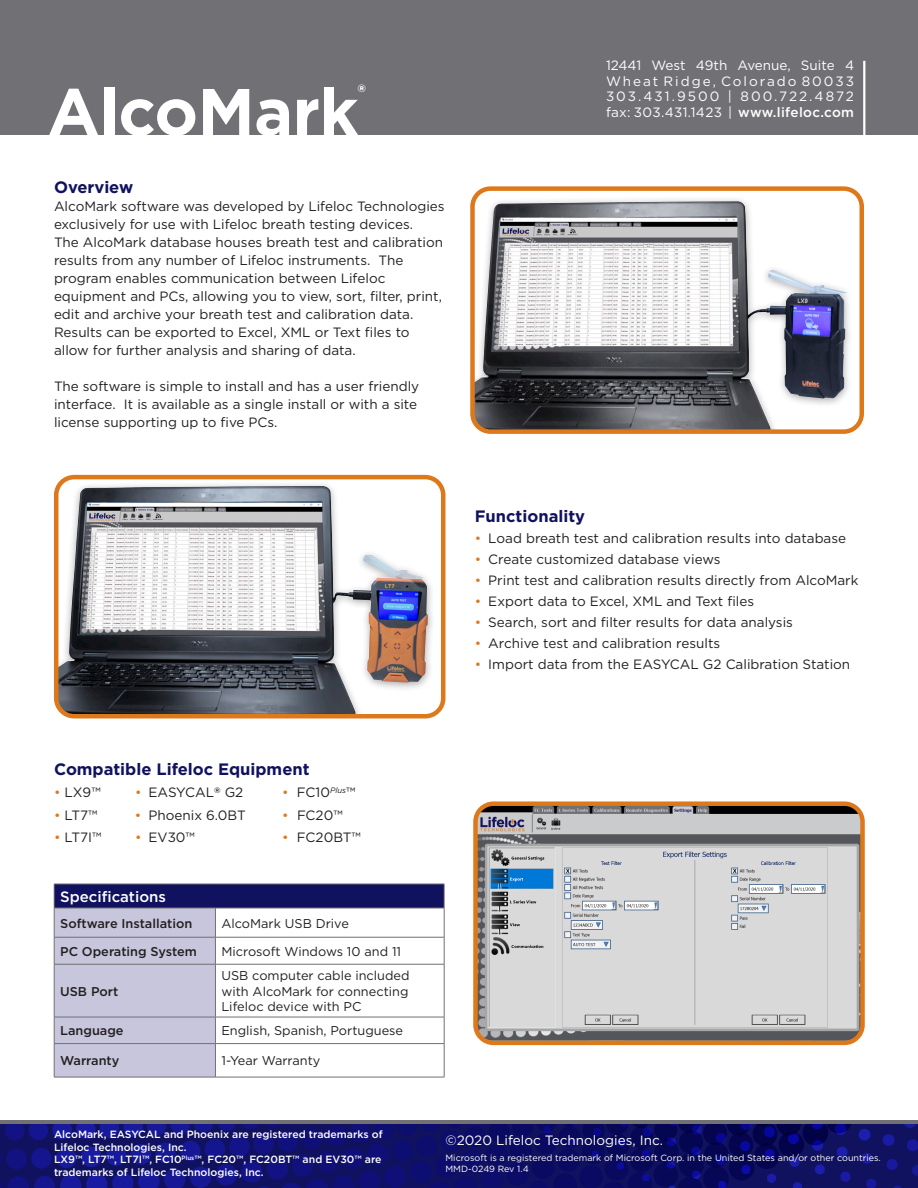
<style>
.page{position:relative;width:918px;height:1188px;background:#fff}
.page>*{position:absolute;margin:0;border:0;box-sizing:border-box;transform-origin:0 0}
.t1{font:700 66px "Gotham";letter-spacing:-.01em;color:#fff}
.t2{font:700 21.9px "Gotham";color:#fff}
.Brochure_bullets{font:700 16.5px "Gotham";color:#11125f}
.t3{font:500 15px "Gotham";color:#fff}
.Brochure_bullets-2{font:13.5px/18px "Gotham";color:#231f20}
.t4{font:13.5px "Gotham";letter-spacing:.01em;color:#fff}
.t5{font:13.5px "Gotham";letter-spacing:.15em;color:#fff}
.Brochure_bullets-3{font:12.75px/15.3px "Gotham";color:#231f20;text-align:justify}
.Brochure_bullets-4{font:500 12.75px "Gotham";color:#231f20}
.t6{font:500 10.5px/12.6px "Gotham";color:#fff}
.t7{font:9px "Gotham";color:#fff}
.s1{font-weight:500}
.s2{color:#de791b}
</style>
<div class="page">
<svg style="left:0;top:1124px;width:918px;height:64px;background:#0e0f6a"></svg>
<div style="left:0;top:0;width:918px;height:135px;background:#717074"></div>
<hr style="left:0;top:1120px;width:918px;height:4px;background:#717074">
<hr style="left:863px;top:61px;width:2px;height:95px;background:#fff">
<div style="left:472px;top:196px;width:382px;height:236px;background:#231f20;opacity:.35"></div>
<img style="left:487px;top:201px;width:248px;height:111px">
<div style="left:470px;top:186px;width:394px;height:248px;border:4px solid #de791b;border-radius:18px"></div>
<div style="left:56px;top:481px;width:379px;height:235px;background:#231f20;opacity:.35"></div>
<img style="left:75px;top:486px;width:246px;height:82px">
<div style="left:54px;top:475px;width:391px;height:243px;border:4px solid #de791b;border-radius:18px"></div>
<img style="left:478px;top:806px;width:382px;height:234px">
<div style="left:473px;top:801px;width:392px;height:244px;border:4px solid #de791b;border-radius:18px"></div>
<div style="left:54px;top:884px;width:390px;height:24px;background:#11125f"></div>
<hr style="left:215px;top:884px;width:229px;height:1px;background:#717074">
<hr style="left:215px;top:908px;width:229px;height:1px;background:#717074">
<hr style="left:215px;top:937px;width:229px;height:1px;background:#717074">
<svg style="left:444px;top:884px;width:1px;height:80px"></svg>
<hr style="left:215px;top:964px;width:229px;height:1px;background:#717074">
<hr style="left:444px;top:964px;width:1px;height:53px;background:#717074">
<hr style="left:215px;top:1017px;width:229px;height:1px;background:#717074">
<svg style="left:54px;top:884px;width:162px;height:193px;background:#aeadc9"></svg>
<svg style="left:444px;top:1017px;width:1px;height:26px"></svg>
<hr style="left:54px;top:1043px;width:161px;height:1px;background:#717074">
<hr style="left:54px;top:1044px;width:1px;height:33px;background:#717074">
<hr style="left:215px;top:1043px;width:229px;height:1px;background:#717074">
<hr style="left:215px;top:1044px;width:1px;height:33px;background:#717074">
<hr style="left:444px;top:1044px;width:1px;height:33px;background:#717074">
<hr style="left:54px;top:1077px;width:161px;height:1px;background:#717074">
<hr style="left:215px;top:1077px;width:229px;height:1px;background:#717074">
<h1 class="t1" style="left:48px;top:68px;width:312px">AlcoMark</h1>
<h2 class="t2" style="left:358px;top:78px;width:10px">®</h2>
<p class="Brochure_bullets" style="left:54px;top:176px;width:81px">Overview</p>
<p class="Brochure_bullets-2" style="left:54px;top:197px;width:392px">AlcoMark software was developed by Lifeloc Technologies exclusively for use with Lifeloc breath testing devices.<br>The AlcoMark database houses breath test and calibration results from any number of Lifeloc instruments. The program enables communication between Lifeloc equipment and PCs, allowing you to view, sort, filter, print, edit and archive your breath test and calibration data.<br>Results can be exported to Excel, XML or Text files to allow for further analysis and sharing of data.</p>
<p class="Brochure_bullets-2" style="left:54px;top:377px;width:367px">The software is simple to install and has a user friendly interface. It is available as a single install or with a site license supporting up to five PCs.</p>
<p class="t4" style="left:606px;top:56px;width:250px">12441 West 49th Avenue, Suite 4</p>
<p class="t5" style="left:606px;top:72px;width:250px">Wheat Ridge, Colorado 80033</p>
<p class="t5" style="left:606px;top:88px;width:250px">303.431.9500 | 800.722.4872</p>
<p class="t4" style="left:606px;top:104px;width:250px">fax: 303.431.1423 | <span class="s1">www.lifeloc.com</span></p>
<p class="Brochure_bullets" style="left:475px;top:505px;width:112px">Functionality</p>
<p class="Brochure_bullets-2" style="left:475px;top:529px;width:373px"><span class="s2">•</span> Load breath test and calibration results into database</p>
<p class="Brochure_bullets-2" style="left:475px;top:550px;width:247px"><span class="s2">•</span> Create customized database views</p>
<p class="Brochure_bullets-2" style="left:475px;top:571px;width:385px"><span class="s2">•</span> Print test and calibration results directly from AlcoMark</p>
<p class="Brochure_bullets-2" style="left:475px;top:592px;width:281px"><span class="s2">•</span> Export data to Excel, XML and Text fi les</p>
<p class="Brochure_bullets-2" style="left:475px;top:613px;width:320px"><span class="s2">•</span> Search, sort and fi lter results for data analysis</p>
<p class="Brochure_bullets-2" style="left:475px;top:634px;width:247px"><span class="s2">•</span> Archive test and calibration results</p>
<p class="Brochure_bullets-2" style="left:475px;top:655px;width:377px"><span class="s2">•</span> Import data from the EASYCAL G2 Calibration Station</p>
<p class="Brochure_bullets" style="left:54px;top:758px;width:257px">Compatible Lifeloc Equipment</p>
<p class="Brochure_bullets-2" style="left:54px;top:783px;width:48px"><span class="s2">•</span> LX9™</p>
<p class="Brochure_bullets-2" style="left:135px;top:783px;width:110px"><span class="s2">•</span> EASYCAL<sup>®</sup> G2</p>
<p class="Brochure_bullets-2" style="left:282px;top:783px;width:75px"><span class="s2">•</span> FC10<sup>Plus</sup>™</p>
<p class="Brochure_bullets-2" style="left:54px;top:806px;width:45px"><span class="s2">•</span> LT7™</p>
<p class="Brochure_bullets-2" style="left:135px;top:806px;width:112px"><span class="s2">•</span> Phoenix 6.0BT</p>
<p class="Brochure_bullets-2" style="left:282px;top:806px;width:62px"><span class="s2">•</span> FC20™</p>
<p class="Brochure_bullets-2" style="left:54px;top:828px;width:49px"><span class="s2">•</span> LT7I™</p>
<p class="Brochure_bullets-2" style="left:135px;top:828px;width:61px"><span class="s2">•</span> EV30™</p>
<p class="Brochure_bullets-2" style="left:282px;top:828px;width:80px"><span class="s2">•</span> FC20BT™</p>
<p class="t3" style="left:60px;top:887px;width:107px">Specifications</p>
<p class="Brochure_bullets-4" style="left:60px;top:915px;width:134px">Software Installation</p>
<p class="Brochure_bullets-3" style="left:221px;top:915px;width:129px">AlcoMark USB Drive</p>
<p class="Brochure_bullets-4" style="left:60px;top:943px;width:138px">PC Operating System</p>
<p class="Brochure_bullets-3" style="left:221px;top:943px;width:181px">Microsoft Windows 10 and 11</p>
<p class="Brochure_bullets-4" style="left:60px;top:983px;width:60px">USB Port</p>
<p class="Brochure_bullets-3" style="left:221px;top:968px;width:190px">USB computer cable included with AlcoMark for connecting Lifeloc device with PC</p>
<p class="Brochure_bullets-4" style="left:60px;top:1023px;width:65px">Language</p>
<p class="Brochure_bullets-3" style="left:221px;top:1023px;width:183px">English, Spanish, Portuguese</p>
<p class="Brochure_bullets-4" style="left:60px;top:1053px;width:61px">Warranty</p>
<p class="Brochure_bullets-3" style="left:221px;top:1053px;width:100px">1-Year Warranty</p>
<p class="t6" style="left:54px;top:1128px;width:330px">AlcoMark, EASYCAL and Phoenix are registered trademarks of<br>Lifeloc Technologies, Inc.</p>
<p class="t6" style="left:54px;top:1153px;width:329px">LX9™, LT7™, LT7I™, FC10<sup>Plus</sup>™, FC20™, FC20BT™ and EV30™ are trademarks of Lifeloc Technologies, Inc.</p>
<p class="t4" style="left:446px;top:1131px;width:219px">©2020 Lifeloc Technologies, Inc.</p>
<p class="t7" style="left:446px;top:1152px;width:437px">Microsoft is a registered trademark of Microsoft Corp. in the United States and/or other countries.</p>
<p class="t7" style="left:446px;top:1163px;width:85px">MMD-0249 Rev 1.4</p>
</div>
